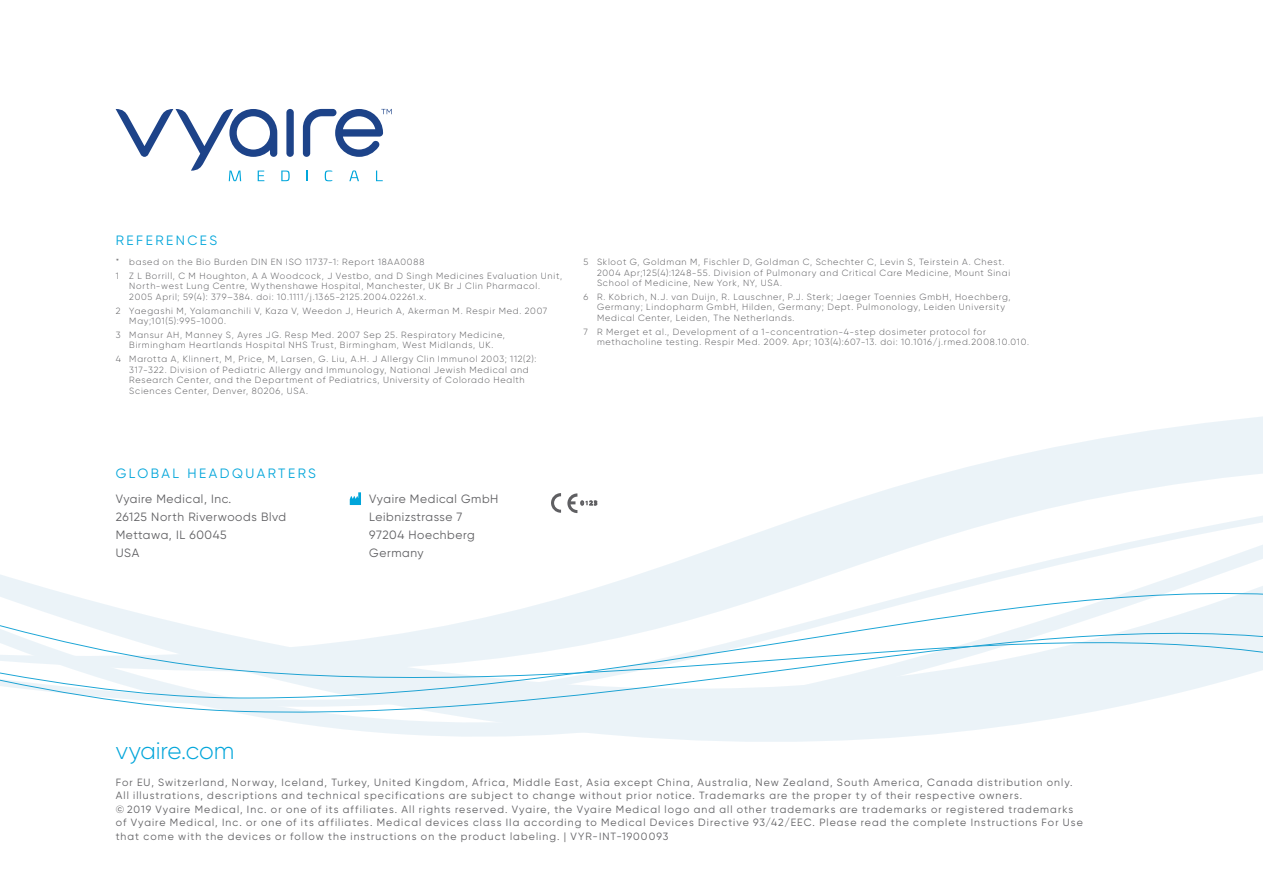
<style>
.page{position:relative;width:1263px;height:893px;background:#fff}
.page>*{position:absolute;margin:0;border:0;box-sizing:border-box;transform-origin:0 0}
.t1{font:300 24px "Gilroy";letter-spacing:-.005em;color:#00a5da}
.t2{font:13.5px "Gilroy";letter-spacing:.185em;color:#00a5da}
.t3{font:12px/18px "Gilroy";letter-spacing:.05em;color:#5f5f62}
.t4{font:10.5px/13.5px "Gilroy";letter-spacing:.1em;color:#5f5f62}
.t5{font:300 9px/10.5px "Gilroy";letter-spacing:.085em;color:#5f5f62}
</style>
<div class="page">
<div style="left:286px;top:109px;width:8px;height:48px;background:#1d4389;border-radius:4px"></div>
<svg style="left:303px;top:109px;width:89px;height:48px"></svg>
<svg style="left:116px;top:109px;width:174px;height:72px"></svg>
<svg style="left:325px;top:170px;width:7px;height:11px"></svg>
<svg style="left:349px;top:170px;width:10px;height:11px"></svg>
<svg style="left:376px;top:171px;width:7px;height:10px"></svg>
<svg style="left:900px;top:416px;width:363px;height:70px;fill:#ebf3f8"></svg>
<svg style="left:355px;top:486px;width:807px;height:256px"></svg>
<svg style="left:0;top:489px;width:1263px;height:241px"></svg>
<svg style="left:350px;top:492px;width:11px;height:13px"></svg>
<svg style="left:551px;top:493px;width:10px;height:20px"></svg>
<svg style="left:567px;top:493px;width:30px;height:20px"></svg>
<h2 class="t2" style="left:116px;top:232px;width:103px">REFERENCES</h2>
<p class="t5" style="left:116px;top:255px;width:448px;line-height:13.8px">* based on the Bio Burden DIN EN ISO 11737-1: Report 18AA0088<br>1 Z L Borrill, C M Houghton, A A Woodcock, J Vestbo, and D Singh Medicines Evaluation Unit,</p>
<p class="t5" style="left:129px;top:281px;width:412px">North-west Lung Centre, Wythenshawe Hospital, Manchester, UK Br J Clin Pharmacol.<br>2005 April; 59(4): 379–384. doi: 10.1111/j.1365-2125.2004.02261.x.</p>
<p class="t5" style="left:129px;top:305px;width:420px;text-indent:-14px">2 Yaegashi M, Yalamanchili V, Kaza V, Weedon J, Heurich A, Akerman M. Respir Med. 2007<br>May;101(5):995-1000.</p>
<p class="t5" style="left:116px;top:329px;width:391px;text-align:center">3 Mansur AH, Manney S, Ayres JG. Resp Med. 2007 Sep 25. Respiratory Medicine,<br>Birmingham Heartlands Hospital NHS Trust, Birmingham, West Midlands, UK.</p>
<p class="t5" style="left:129px;top:354px;width:409px;text-indent:-14px">4 Marotta A, Klinnert, M, Price, M, Larsen, G. Liu, A.H. J Allergy Clin Immunol 2003; 112(2):<br>317-322. Division of Pediatric Allergy and Immunology, National Jewish Medical and Research Center, and the Department of Pediatrics, University of Colorado Health Sciences Center, Denver, 80206, USA.</p>
<p class="t5" style="left:597px;top:257px;width:415px;text-indent:-14px">5 Skloot G, Goldman M, Fischler D, Goldman C, Schechter C, Levin S, Teirstein A. Chest.<br>2004 Apr;125(4):1248-55. Division of Pulmonary and Critical Care Medicine, Mount Sinai<br>School of Medicine, New York, NY, USA.</p>
<p class="t5" style="left:597px;top:291px;width:415px;text-indent:-14px">6 R. Köbrich, N.J. van Duijn, R. Lauschner, P.J. Sterk; Jaeger Toennies GmbH, Hoechberg,<br>Germany; Lindopharm GmbH, Hilden, Germany; Dept. Pulmonology, Leiden University<br>Medical Center, Leiden, The Netherlands.</p>
<p class="t5" style="left:597px;top:326px;width:433px;text-indent:-14px">7 R Merget et al., Development of a 1-concentration-4-step dosimeter protocol for methacholine testing. Respir Med. 2009. Apr; 103(4):607-13. doi: 10.1016/j.rmed.2008.10.010.</p>
<h2 class="t2" style="left:116px;top:465px;width:202px">GLOBAL HEADQUARTERS</h2>
<h3 class="t3" style="left:116px;top:490px;width:172px">Vyaire Medical, Inc.<br>26125 North Riverwoods Blvd<br>Mettawa, IL 60045<br>USA</h3>
<h3 class="t3" style="left:369px;top:490px;width:131px">Vyaire Medical GmbH<br>Leibnizstrasse 7<br>97204 Hoechberg<br>Germany</h3>
<h1 class="t1" style="left:116px;top:736px;width:120px">vyaire.com</h1>
<p class="t4" style="left:116px;top:775px;width:968px">For EU, Switzerland, Norway, Iceland, Turkey, United Kingdom, Africa, Middle East, Asia except China, Australia, New Zealand, South America, Canada distribution only.<br>All illustrations, descriptions and technical specifications are subject to change without prior notice. Trademarks are the proper ty of their respective owners.<br>© 2019 Vyaire Medical, Inc. or one of its affiliates. All rights reserved. Vyaire, the Vyaire Medical logo and all other trademarks are trademarks or registered trademarks of Vyaire Medical, Inc. or one of its affiliates. Medical devices class IIa according to Medical Devices Directive 93/42/EEC. Please read the complete Instructions For Use that come with the devices or follow the instructions on the product labeling. | VYR-INT-1900093</p>
</div>
